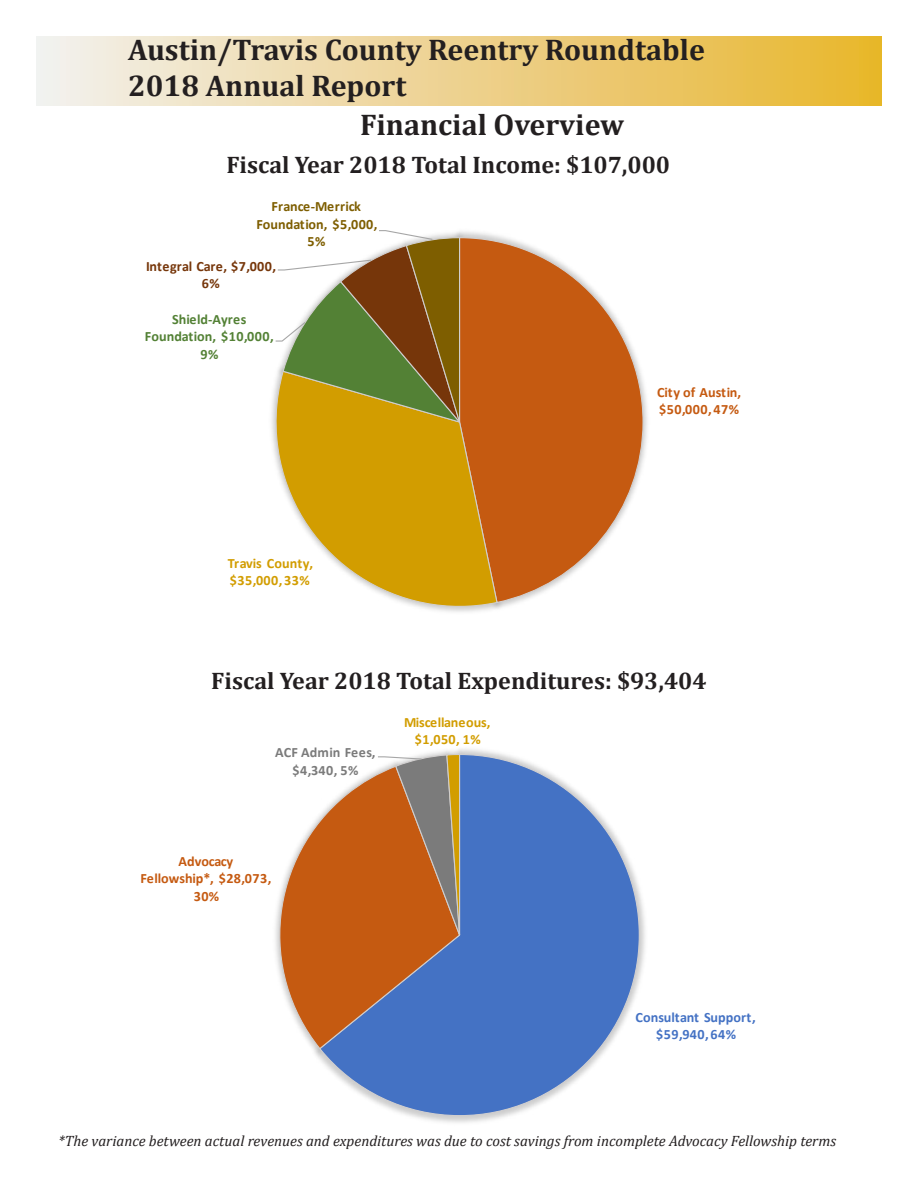
<style>
.page{position:relative;width:918px;height:1188px;background:#fff}
.page>*{position:absolute;margin:0;border:0;box-sizing:border-box;transform-origin:0 0}
.Page_Headings{font:700 30px "Cambria";color:#231f20}
.Subheading{font:700 24px "Cambria";color:#231f20}
.t1{font:italic 15px "Cambria";color:#231f20}
.t2{font:700 14.25px/17.5px "Calibri";color:#c55a11}
.t3{font:700 14.25px/17.5px "Calibri";color:#d29d00}
.t4{font:700 14.25px/17.5px "Calibri";color:#7e5e00;text-align:center}
.t5{font:700 14.25px/17.5px "Calibri";color:#538135;text-align:center}
.t6{font:700 14.25px/17.5px "Calibri";color:#4472c4;text-align:center}
.t7{font:700 14.25px/17.5px "Calibri";letter-spacing:.02em;color:#76360a;text-align:center}
.t8{font:700 14.25px/17.5px "Calibri";letter-spacing:.01em;color:#7b7b7b;text-align:center}
</style>
<div class="page">
<div style="left:36px;top:36px;width:846px;height:69px;background:linear-gradient(to right,#f2f0f0,#e8b52e)"></div>
<svg style="left:463px;top:237px;width:181px;height:367px"></svg>
<svg style="left:273px;top:370px;width:225px;height:242px"></svg>
<svg style="left:275px;top:230px;width:188px;height:199px"></svg>
<img style="left:416px;top:749px;width:229px;height:374px">
<img style="left:416px;top:749px;width:54px;height:4px">
<img style="left:437px;top:749px;width:32px;height:4px">
<svg style="left:318px;top:753px;width:322px;height:364px"></svg>
<svg style="left:275px;top:765px;width:186px;height:285px"></svg>
<svg style="left:377px;top:753px;width:84px;height:213px;background:#b1703e"></svg>
<p class="Page_Headings" style="left:128px;top:29px;width:578px">Austin/Travis County Reentry Roundtable</p>
<p class="Page_Headings" style="left:128px;top:65px;width:280px">2018 Annual Report</p>
<p class="Page_Headings" style="left:360px;top:103px;width:266px">Financial Overview</p>
<p class="Subheading" style="left:226px;top:147px;width:445px">Fiscal Year 2018 Total Income: $107,000</p>
<p class="t4" style="left:256px;top:197px;width:123px">France-Merrick<br>Foundation, $5,000,<br>5%</p>
<p class="t7" style="left:146px;top:257px;width:131px">Integral Care, $7,000,<br>6%</p>
<p class="t5" style="left:145px;top:310px;width:130px">Shield-Ayres<br>Foundation, $10,000,<br>9%</p>
<p class="t3" style="left:228px;top:554px;width:87px">Travis County, $35,000, 33%</p>
<p class="t2" style="left:657px;top:383px;width:86px">City of Austin, $50,000, 47%</p>
<p class="Subheading" style="left:211px;top:664px;width:497px">Fiscal Year 2018 Total Expenditures: $93,404</p>
<p class="t8" style="left:275px;top:744px;width:102px">ACF Admin Fees, $4,340, 5%</p>
<p class="t3" style="left:404px;top:713px;width:88px;text-align:center">Miscellaneous, $1,050, 1%</p>
<p class="t2" style="left:140px;top:852px;width:132px;text-align:center">Advocacy<br>Fellowship*, $28,073,<br>30%</p>
<p class="t6" style="left:636px;top:1008px;width:122px">Consultant Support, $59,940, 64%</p>
<p class="t1" style="left:59px;top:1130px;width:779px">*The variance between actual revenues and expenditures was due to cost savings from incomplete Advocacy Fellowship terms</p>
</div>
